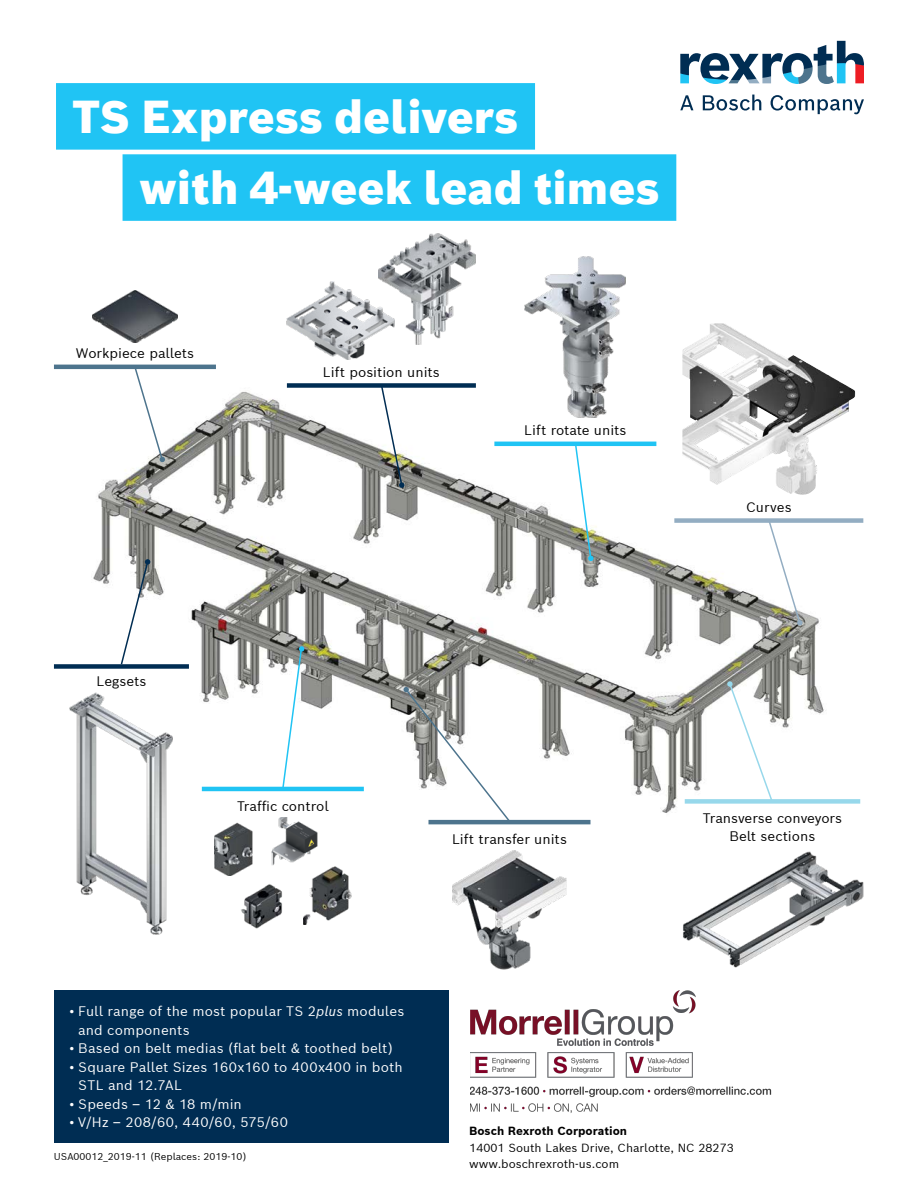
<style>
.page{position:relative;width:918px;height:1188px;background:#fff}
.page>*{position:absolute;margin:0;border:0;box-sizing:border-box;transform-origin:0 0}
.t1{font:900 45px/71.2px "Bosch Sans";color:#fff}
.t2{font:13.5px/18.5px "Bosch Sans";letter-spacing:.01em;color:#fff}
.t3{font:13.5px/18px "Bosch Sans";color:#000;text-align:center}
.t4{font:13.5px "Bosch Sans";letter-spacing:.04em;color:#fff}
.t5{font:11.55px/16.4px "Bosch Sans";color:#000}
.t6{font:700 11.55px "Bosch Sans";color:#000}
.t7{font:9.75px "Bosch Sans";color:#000}
.s1{font-style:italic}
</style>
<div class="page">
<svg style="left:680px;top:95px;width:13px;height:15px"></svg>
<svg style="left:703px;top:95px;width:58px;height:16px"></svg>
<svg style="left:771px;top:95px;width:93px;height:19px"></svg>
<svg style="left:680px;top:41px;width:184px;height:43px"></svg>
<img style="left:93px;top:387px;width:733px;height:433px">
<img style="left:378px;top:233px;width:98px;height:112px">
<img style="left:287px;top:281px;width:108px;height:79px">
<div style="left:287px;top:383px;width:189px;height:5px;background:#002d53"></div>
<img style="left:92px;top:290px;width:86px;height:53px">
<hr style="left:54px;top:365px;width:162px;height:4px;background:#4d748d">
<img style="left:525px;top:256px;width:101px;height:162px">
<hr style="left:494px;top:442px;width:162px;height:4px;background:#20c4f4">
<img style="left:682px;top:323px;width:109px;height:169px">
<div style="left:674px;top:518px;width:189px;height:5px;background:#93adc2"></div>
<img style="left:70px;top:693px;width:103px;height:241px">
<div style="left:54px;top:664px;width:135px;height:5px;background:#002d53"></div>
<img style="left:214px;top:823px;width:39px;height:53px">
<img style="left:272px;top:817px;width:45px;height:49px">
<img style="left:303px;top:866px;width:48px;height:58px">
<img style="left:241px;top:884px;width:41px;height:44px">
<hr style="left:202px;top:787px;width:162px;height:4px;background:#20c4f4">
<img style="left:452px;top:850px;width:115px;height:119px">
<hr style="left:428px;top:820px;width:162px;height:4px;background:#4d748d">
<img style="left:683px;top:851px;width:181px;height:117px">
<div style="left:685px;top:799px;width:175px;height:5px;background:#97d8eb"></div>
<svg style="left:133px;top:369px;width:32px;height:93px"></svg>
<svg style="left:380px;top:383px;width:24px;height:105px"></svg>
<svg style="left:574px;top:441px;width:20px;height:120px"></svg>
<svg style="left:767px;top:518px;width:36px;height:107px"></svg>
<svg style="left:120px;top:559px;width:30px;height:106px"></svg>
<svg style="left:281px;top:646px;width:23px;height:141px"></svg>
<svg style="left:403px;top:687px;width:109px;height:136px"></svg>
<svg style="left:727px;top:681px;width:47px;height:119px"></svg>
<div style="left:54px;top:990px;width:395px;height:153px;background:#002d53"></div>
<div style="left:56px;top:83px;width:479px;height:67px;background:#20c4f4"></div>
<div style="left:123px;top:154px;width:553px;height:67px;background:#20c4f4"></div>
<img style="left:471px;top:1052px;width:301px;height:61px">
<img style="left:471px;top:990px;width:225px;height:55px">
<h1 class="t1" style="left:139px;top:81px;width:522px;text-indent:-67px">TS Express delivers<br>with 4-week lead times</h1>
<p class="t3" style="left:76px;top:344px;width:120px">Workpiece pallets</p>
<p class="t3" style="left:323px;top:363px;width:119px">Lift position units</p>
<p class="t3" style="left:524px;top:421px;width:104px">Lift rotate units</p>
<p class="t3" style="left:746px;top:498px;width:47px">Curves</p>
<p class="t3" style="left:96px;top:672px;width:51px">Legsets</p>
<p class="t3" style="left:237px;top:796px;width:93px">Traffic control</p>
<p class="t3" style="left:452px;top:829px;width:116px">Lift transfer units</p>
<p class="t3" style="left:703px;top:809px;width:141px">Transverse conveyors<br>Belt sections</p>
<p class="t2" style="left:78px;top:1002px;width:328px;text-indent:-9px">• Full range of the most popular TS 2<span class="s1">plus</span> modules and components</p>
<p class="t2" style="left:69px;top:1039px;width:326px">• Based on belt medias (flat belt &amp; toothed belt)</p>
<p class="t2" style="left:78px;top:1057px;width:326px;text-indent:-9px">• Square Pallet Sizes 160x160 to 400x400 in both<br>STL and 12.7AL</p>
<p class="t2" style="left:69px;top:1094px;width:174px">• Speeds – 12 &amp; 18 m/min</p>
<p class="t4" style="left:69px;top:1113px;width:220px">• V/Hz – 208/60, 440/60, 575/60</p>
<p class="t7" style="left:54px;top:1150px;width:194px">USA00012_2019-11 (Replaces: 2019-10)</p>
<p class="t6" style="left:469px;top:1123px;width:159px">Bosch Rexroth Corporation</p>
<p class="t5" style="left:469px;top:1139px;width:266px">14001 South Lakes Drive, Charlotte, NC 28273 www.boschrexroth-us.com</p>
</div>
